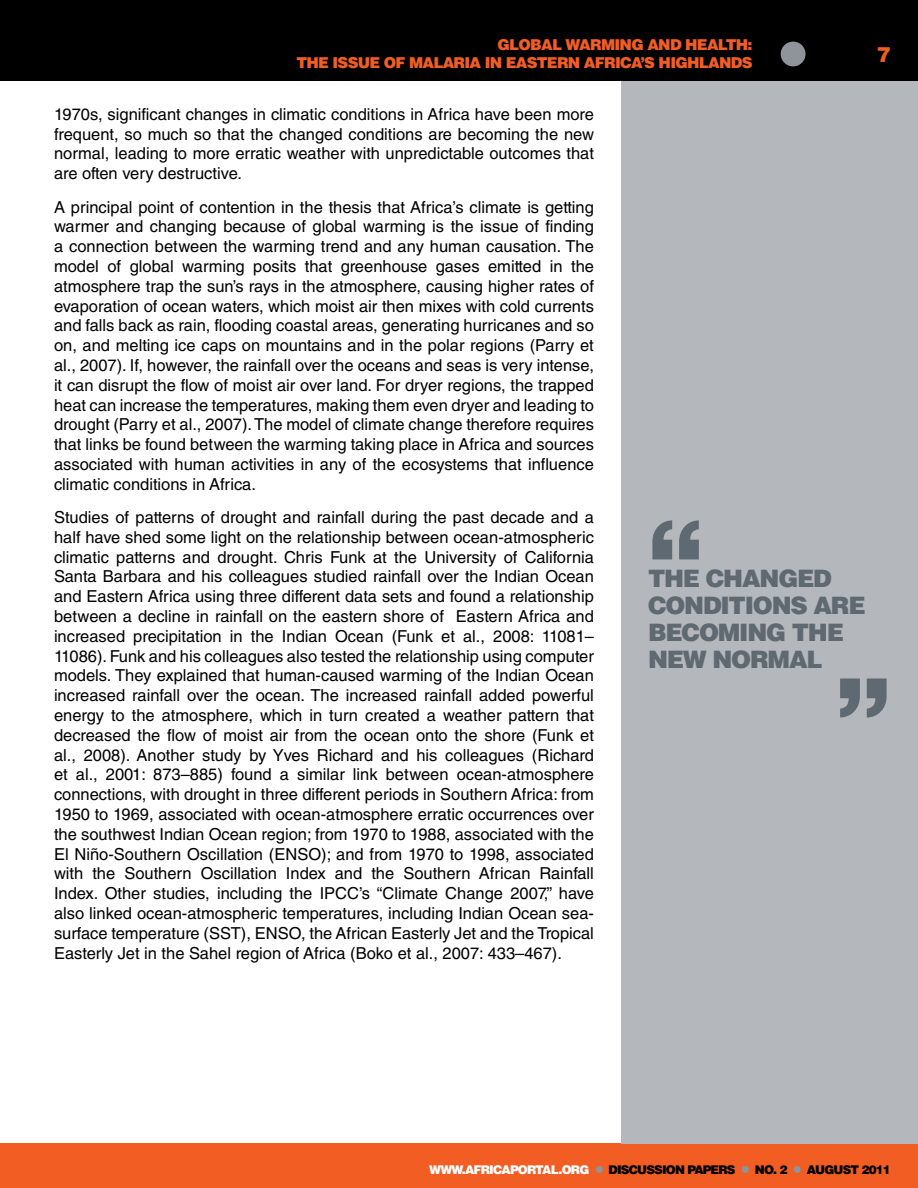
<style>
.page{position:relative;width:918px;height:1188px;background:#fff}
.page>*{position:absolute;margin:0;border:0;box-sizing:border-box;transform-origin:0 0}
.t1{font:900 108px "Helvetica LT Std";color:#5f6972}
.t2{font:900 24px/27px "Helvetica LT Std";letter-spacing:-.05em;color:#5f6972}
.t3{font:900 21px "Helvetica LT Std";color:#f15d22}
.t4{font:16.5px/19.8px "Helvetica LT Std";color:#000;text-align:justify}
.t5{font:900 15px/18px "Helvetica LT Std";letter-spacing:-.05em;color:#f15d22;text-align:right}
.t6{font:900 12px "Helvetica LT Std";letter-spacing:-.07em;color:#000}
.s1{color:#fff}
.s2{font-size:21px;color:#8f949b}
</style>
<div class="page">
<div style="left:0;top:0;width:918px;height:81px;background:#000"></div>
<div style="left:0;top:1144px;width:918px;height:44px;background:#f15d22"></div>
<div style="left:781px;top:42px;width:25px;height:24px;background:#8f949b;border-radius:50%"></div>
<div style="left:621px;top:81px;width:297px;height:1063px;background:#b4b7bc"></div>
<p class="t5" style="left:296px;top:36px;width:458px">GLOBAL WARMING AND HEALTH:<br>THE ISSUE OF MALARIA IN EASTERN AFRICA’S HIGHLANDS</p>
<p class="t3" style="left:877px;top:40px;width:16px">7</p>
<p class="t4" style="left:54px;top:104px;width:542px">1970s, significant changes in climatic conditions in Africa have been more frequent, so much so that the changed conditions are becoming the new normal, leading to more erratic weather with unpredictable outcomes that are often very destructive.</p>
<p class="t4" style="left:54px;top:197px;width:542px">A principal point of contention in the thesis that Africa’s climate is getting warmer and changing because of global warming is the issue of finding a connection between the warming trend and any human causation. The model of global warming posits that greenhouse gases emitted in the atmosphere trap the sun’s rays in the atmosphere, causing higher rates of evaporation of ocean waters, which moist air then mixes with cold currents and falls back as rain, flooding coastal areas, generating hurricanes and so on, and melting ice caps on mountains and in the polar regions (Parry et al., 2007). If, however, the rainfall over the oceans and seas is very intense, it can disrupt the flow of moist air over land. For dryer regions, the trapped heat can increase the temperatures, making them even dryer and leading to drought (Parry et al., 2007). The model of climate change therefore requires that links be found between the warming taking place in Africa and sources associated with human activities in any of the ecosystems that influence climatic conditions in Africa.</p>
<p class="t4" style="left:54px;top:507px;width:542px">Studies of patterns of drought and rainfall during the past decade and a half have shed some light on the relationship between ocean-atmospheric climatic patterns and drought. Chris Funk at the University of California Santa Barbara and his colleagues studied rainfall over the Indian Ocean and Eastern Africa using three different data sets and found a relationship between a decline in rainfall on the eastern shore of Eastern Africa and increased precipitation in the Indian Ocean (Funk et al., 2008: 11081– 11086). Funk and his colleagues also tested the relationship using computer models. They explained that human-caused warming of the Indian Ocean increased rainfall over the ocean. The increased rainfall added powerful energy to the atmosphere, which in turn created a weather pattern that decreased the flow of moist air from the ocean onto the shore (Funk et al., 2008). Another study by Yves Richard and his colleagues (Richard et al., 2001: 873–885) found a similar link between ocean-atmosphere connections, with drought in three different periods in Southern Africa: from 1950 to 1969, associated with ocean-atmosphere erratic occurrences over the southwest Indian Ocean region; from 1970 to 1988, associated with the El Niño-Southern Oscillation (ENSO); and from 1970 to 1998, associated with the Southern Oscillation Index and the Southern African Rainfall Index. Other studies, including the IPCC’s “Climate Change 2007,” have also linked ocean-atmospheric temperatures, including Indian Ocean sea&shy;surface temperature (SST), ENSO, the African Easterly Jet and the Tropical Easterly Jet in the Sahel region of Africa (Boko et al., 2007: 433–467).</p>
<h1 class="t1" style="left:648px;top:491px;width:55px">“</h1>
<h2 class="t2" style="left:648px;top:564px;width:219px">THE CHANGED<br>CONDITIONS ARE<br>BECOMING THE<br>NEW NORMAL</h2>
<h1 class="t1" style="left:837px;top:647px;width:55px">”</h1>
<p class="t6" style="left:429px;top:1161px;width:463px"><span class="s1">WWW.AFRICAPORTAL.ORG</span> <span class="s2">•</span> DISCUSSION PAPERS <span class="s2">•</span> NO. 2 <span class="s2">•</span> AUGUST 2011</p>
</div>
